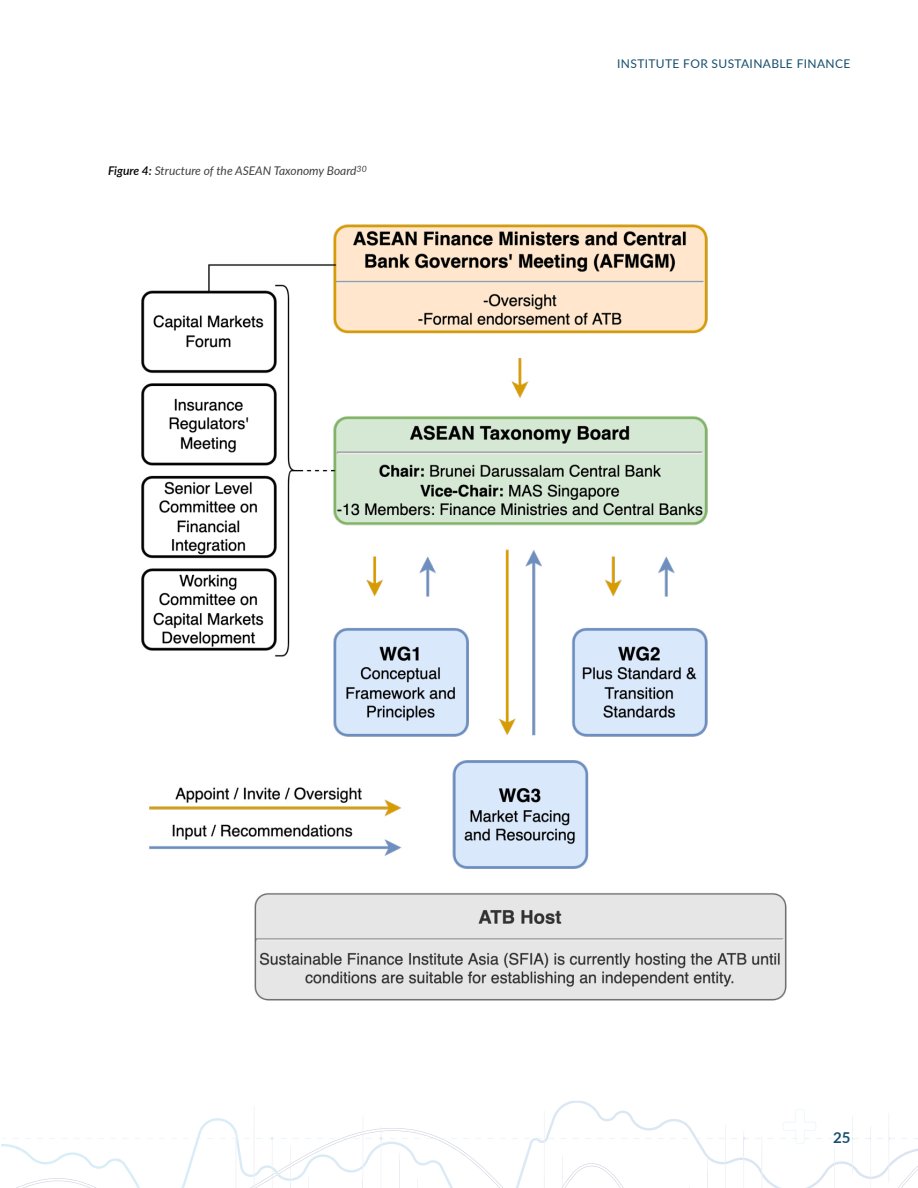
<style>
.page{position:relative;width:918px;height:1188px;background:#fff}
.page>*{position:absolute;margin:0;border:0;box-sizing:border-box;transform-origin:0 0}
.t1{font:700 15px "Lato";color:#184f6e}
.t2{font:italic 12px "Lato";color:#404042}
.t3{font:12px "Lato";letter-spacing:.03em;color:#184f6e}
.s1{font-weight:600;color:#000}
</style>
<div class="page">
<svg style="left:1px;top:1101px;width:917px;height:87px"></svg>
<img style="left:141px;top:224px;width:646px;height:777px">
<p class="t2" style="left:108px;top:163px;width:260px"><span class="s1">Figure 4:</span> Structure of the ASEAN Taxonomy Board<sup>30</sup></p>
<p class="t3" style="left:617px;top:55px;width:235px">INSTITUTE FOR SUSTAINABLE FINANCE</p>
<p class="t1" style="left:833px;top:1126px;width:19px">25</p>
</div>
